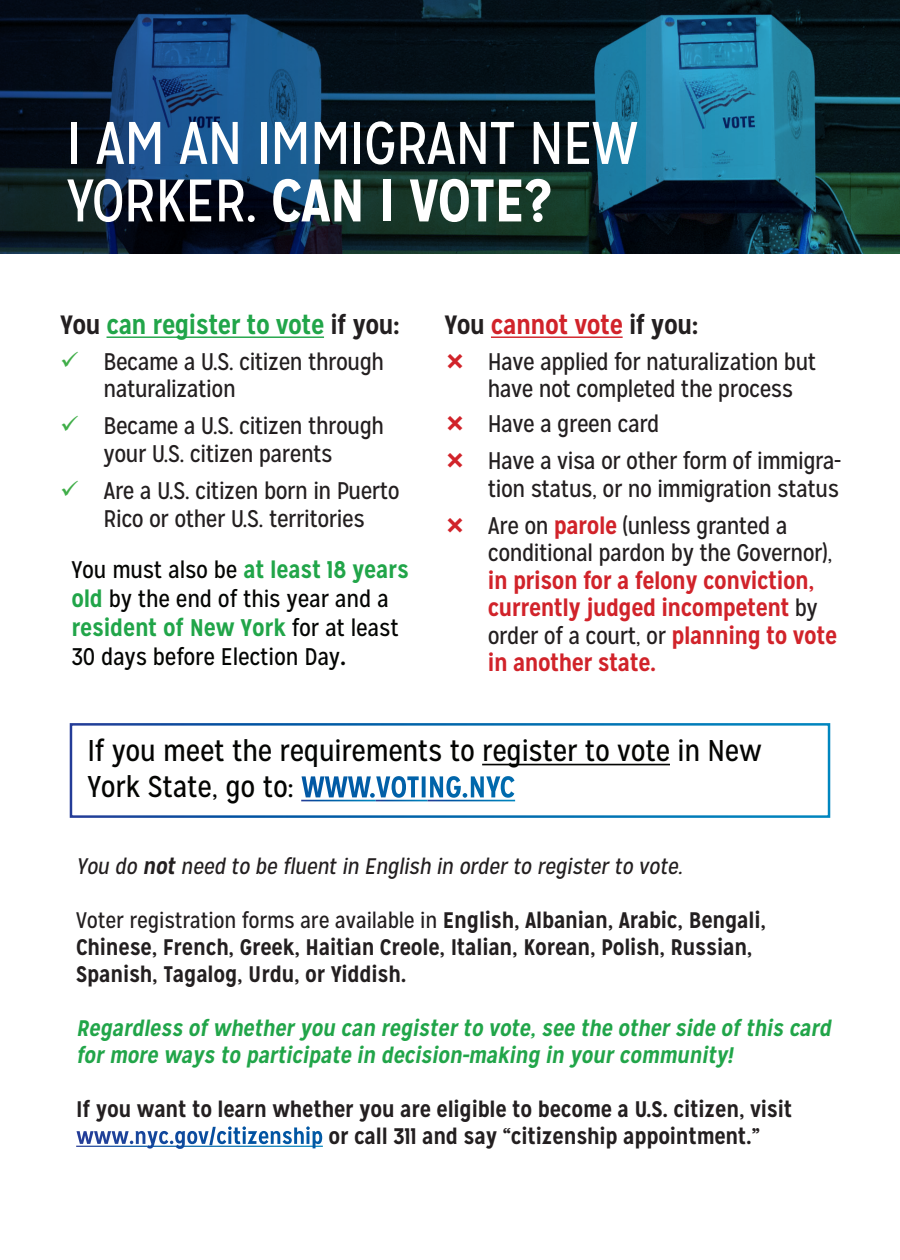
<style>
.page{position:relative;width:900px;height:1260px;background:#fff}
.page>*{position:absolute;margin:0;border:0;box-sizing:border-box;transform-origin:0 0}
.t1{font:60px "Mission Gothic";letter-spacing:-.02em;color:#fff}
.t2{font:700 60px "Mission Gothic";letter-spacing:-.02em;color:#fff}
.t3{font:30px/36px "Mission Gothic";letter-spacing:-.01em;color:#040503}
.t4{font:700 26.5px "Mission Gothic";letter-spacing:-.02em;color:#21a549}
.t5{font:700 26.5px "Mission Gothic";letter-spacing:-.02em;color:#d1232a}
.t6{font:24px/27.5px "Mission Gothic";letter-spacing:-.02em;color:#231f20}
.t7{font:700 24px/27.5px "Mission Gothic";letter-spacing:-.02em;color:#d1232a}
.t8{font:24px/28.8px "Mission Gothic";letter-spacing:-.01em;color:#040503}
.t9{font:700 22.5px/27px "Mission Gothic";letter-spacing:-.01em;color:#231f20}
.t10{font:italic 700 22.5px/27px "Mission Gothic";color:#21a549}
.t11{font:italic 22.5px "Mission Gothic";color:#231f20}
.s1{font-weight:400}
.s2{color:#231f20}
.s3{font-weight:700;color:#21a549}
.s4{font-weight:700}
.s5{font-weight:400;color:#231f20}
.s6{font-weight:700;color:#fff}
.s7{color:#fff}
</style>
<div class="page">
<img style="left:0;top:0;width:900px;height:253px">
<hr style="left:482px;top:764px;width:188px;height:1px;background:#040503">
<hr style="left:107px;top:336px;width:217px;height:2px;background:#21a549">
<hr style="left:491px;top:336px;width:132px;height:2px;background:#d1232a">
<p class="t1" style="left:67px;top:107px;width:573px">I AM AN IMMIGRANT NEW</p>
<p class="t2" style="left:67px;top:163px;width:486px"><span class="s1">YORKER.</span> CAN I VOTE?</p>
<p class="t4" style="left:60px;top:309px;width:341px"><span class="s2">You</span> can register to vote <span class="s2">if you:</span></p>
<p class="t6" style="left:103px;top:348px;width:282px">Became a U.S. citizen through naturalization</p>
<p class="t6" style="left:103px;top:413px;width:282px">Became a U.S. citizen through your U.S. citizen parents</p>
<p class="t6" style="left:103px;top:477px;width:298px">Are a U.S. citizen born in Puerto<br>Rico or other U.S. territories</p>
<p class="t8" style="left:71px;top:555px;width:339px">You must also be <span class="s3">at least 18 years old</span> by the end of this year and a <span class="s3">resident of New York</span> for at least<br>30 days before Election Day<span class="s4">.</span></p>
<p class="t5" style="left:445px;top:309px;width:255px"><span class="s2">You</span> cannot vote <span class="s2">if you:</span></p>
<p class="t6" style="left:488px;top:348px;width:330px">Have applied for naturalization but have not completed the process</p>
<p class="t6" style="left:488px;top:410px;width:173px">Have a green card</p>
<p class="t6" style="left:488px;top:447px;width:355px">Have a visa or other form of immigra&shy;tion status, or no immigration status</p>
<p class="t7" style="left:488px;top:512px;width:351px"><span class="s5">Are on</span> parole <span class="s5">(unless granted a conditional pardon by the Governor), </span>in prison for a felony conviction, currently judged incompetent <span class="s5">by order of a court, or</span> planning to vote in another state.</p>
<p class="t3" style="left:87px;top:733px;width:676px">If you meet the requirements to register to vote in New<br>York State, go to: <span class="s6">WWW.VOTING.NYC</span></p>
<p class="t11" style="left:76px;top:853px;width:612px">You do <span class="s4">not</span>need to be fluentin English in orderto registerto vote.</p>
<p class="t9" style="left:76px;top:907px;width:691px"><span class="s1">Voter registration forms are available in</span> English, Albanian, Arabic, Bengali,<br>Chinese, French, Greek, Haitian Creole, Italian, Korean, Polish, Russian,<br>Spanish, Tagalog, Urdu, or Yiddish.</p>
<p class="t10" style="left:76px;top:1015px;width:761px">Regardless ofwhetheryou can registerto vote,see the otherside ofthis card formore ways to participate in decision-making in yourcommunity!</p>
<p class="t9" style="left:76px;top:1096px;width:718px">If you want to learn whether you are eligible to become a U.S. citizen, visit <span class="s7">www.nyc.gov/citizenship</span> or call 311 and say “citizenship appointment.”</p>
</div>
